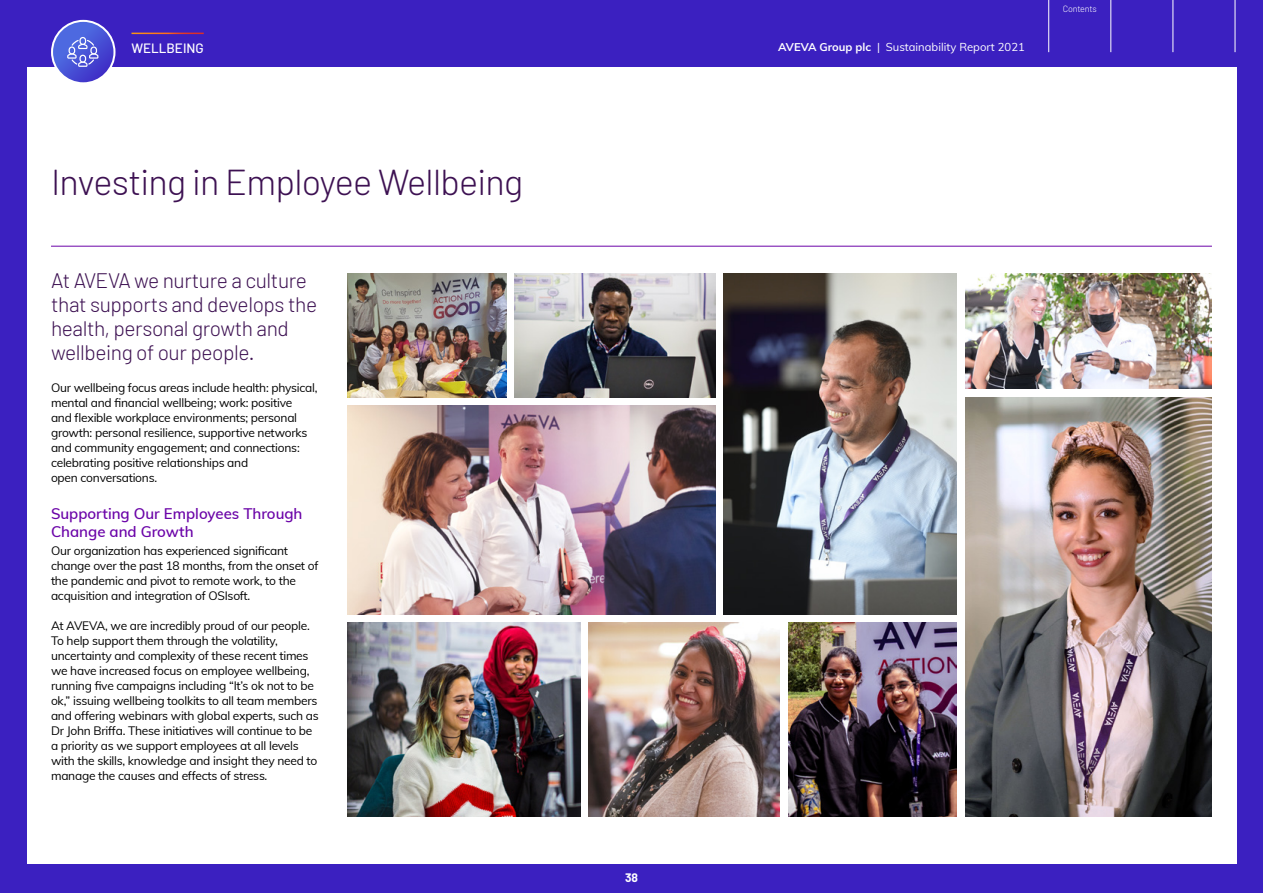
<style>
.page{position:relative;width:1263px;height:893px;background:#3b20c0}
.page>*{position:absolute;margin:0;border:0;box-sizing:border-box;transform-origin:0 0}
.Heading{font:300 36px "Barlow";letter-spacing:-.02em;color:#3d1152}
.Introduction{font:300 21px/24px "Barlow";letter-spacing:-.02em;color:#3d1152}
.Heading-1{font:600 15px/18px "Muli";color:#6b04a8}
.Running-Header{font:500 13.5px "Barlow";color:#fff}
.Bodytext{font:12px/15px "Muli";letter-spacing:-.02em;color:#000}
.t1{font:700 12px "Barlow";color:#fff}
.t2{font:11.25px "Muli";color:#fff}
.t3{font:300 9px "Barlow";letter-spacing:-.02em;color:#fff}
.s1{font-weight:700}
</style>
<div class="page">
<div style="left:27px;top:67px;width:1209px;height:796px;background:#fff"></div>
<hr style="left:1235px;top:0;width:1px;height:52px;background:#fff">
<hr style="left:1173px;top:0;width:1px;height:52px;background:#fff">
<hr style="left:1110px;top:0;width:1px;height:52px;background:#fff">
<hr style="left:1048px;top:0;width:1px;height:52px;background:#fff">
<hr style="left:131px;top:33px;width:73px;height:1px;background:#fff">
<hr style="left:51px;top:246px;width:1161px;height:1px;background:#6b04a8">
<img style="left:348px;top:273px;width:158px;height:124px">
<img style="left:514px;top:273px;width:201px;height:124px">
<img style="left:348px;top:622px;width:232px;height:194px">
<img style="left:589px;top:622px;width:191px;height:194px">
<img style="left:788px;top:622px;width:169px;height:194px">
<img style="left:965px;top:397px;width:247px;height:419px">
<img style="left:965px;top:273px;width:247px;height:116px">
<img style="left:724px;top:273px;width:233px;height:341px">
<img style="left:348px;top:406px;width:367px;height:208px">
<svg style="left:52px;top:21px;width:62px;height:62px;background:#505bd8"></svg>
<div style="left:51px;top:20px;width:64px;height:64px;border:2px solid #fff;border-radius:50%"></div>
<svg style="left:67px;top:37px;width:31px;height:30px"></svg>
<p class="Running-Header" style="left:131px;top:40px;width:74px">WELLBEING</p>
<p class="Heading" style="left:51px;top:160px;width:474px">Investing in Employee Wellbeing</p>
<p class="Introduction" style="left:51px;top:268px;width:268px">At AVEVA we nurture a culture that supports and develops the health, personal growth and wellbeing of our people.</p>
<p class="Bodytext" style="left:51px;top:380px;width:268px">Our wellbeing focus areas include health: physical, mental and financial wellbeing; work: positive<br>and flexible workplace environments; personal growth: personal resilience, supportive networks and community engagement; and connections: celebrating positive relationships and<br>open conversations.</p>
<p class="Heading-1" style="left:51px;top:504px;width:253px">Supporting Our Employees Through<br>Change and Growth</p>
<p class="Bodytext" style="left:51px;top:543px;width:269px">Our organization has experienced significant change over the past 18 months, from the onset of the pandemic and pivot to remote work, to the acquisition and integration of OSIsoft.</p>
<p class="Bodytext" style="left:51px;top:618px;width:269px">At AVEVA, we are incredibly proud of our people.<br>To help support them through the volatility, uncertainty and complexity of these recent times we have increased focus on employee wellbeing, running five campaigns including “It’s ok not to be ok,” issuing wellbeing toolkits to all team members and offering webinars with global experts, such as Dr John Briffa. These initiatives will continue to be a priority as we support employees at all levels with the skills, knowledge and insight they need to manage the causes and effects of stress.</p>
<p class="t1" style="left:625px;top:870px;width:14px">38</p>
<p class="t2" style="left:778px;top:38px;width:248px"><span class="s1">AVEVA Group plc</span> | Sustainability Report 2021</p>
<p class="t3" style="left:1063px;top:3px;width:36px">Contents</p>
</div>
